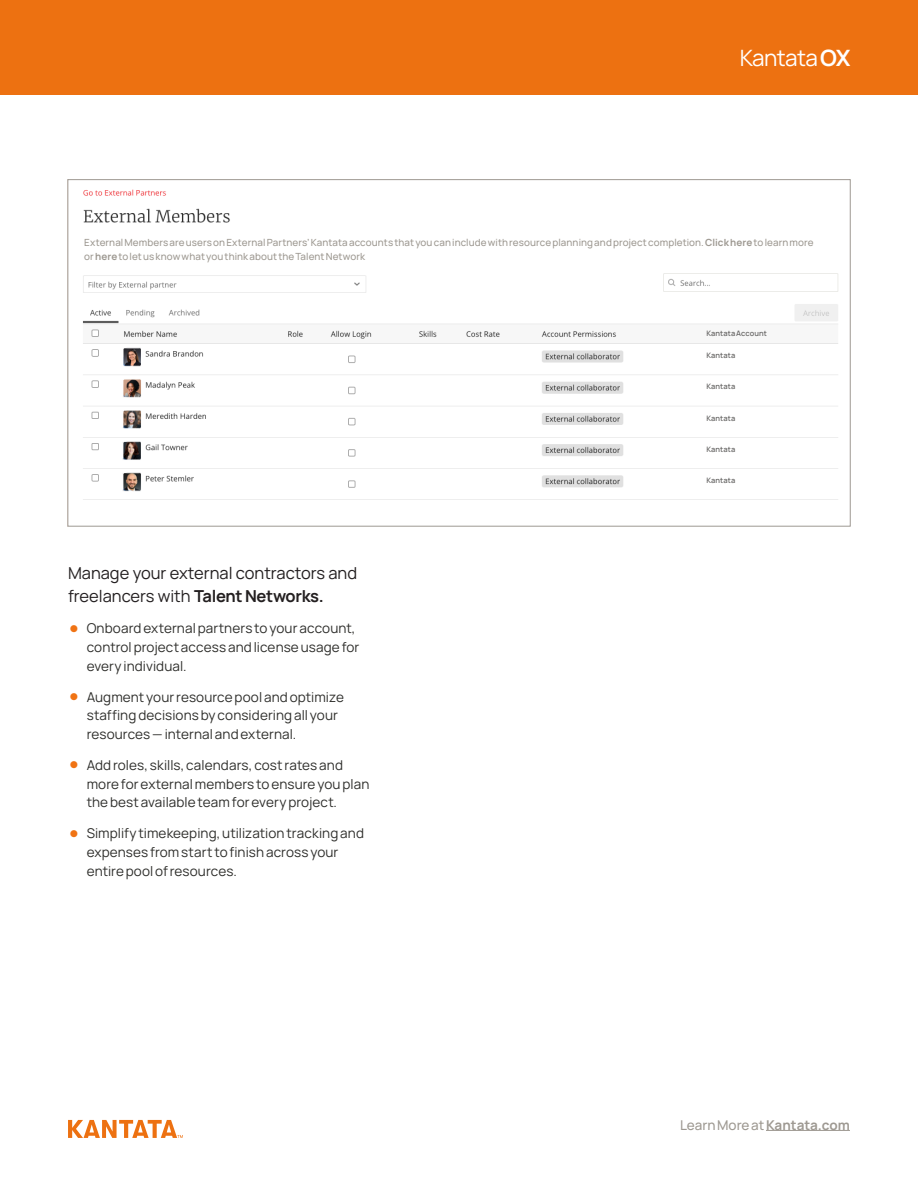
<style>
.page{position:relative;width:918px;height:1188px;background:#fff}
.page>*{position:absolute;margin:0;border:0;box-sizing:border-box;transform-origin:0 0}
.t1{font:22.5px "Manrope";letter-spacing:-.025em;color:#fff}
.Paragraph_Style_2{font:16.5px/22.5px "Manrope";color:#231f20}
.t2{font:13.5px/18.8px "Manrope";letter-spacing:.01em;color:#2e2e2b}
.t3{font:500 13.5px "Manrope";color:#9e9992}
.t4{font:500 9.9px/13.8px "Manrope";letter-spacing:.01em;color:#9e9992}
.t5{font:600 7.5px "Manrope";letter-spacing:.01em;color:#696867}
.s1{font-weight:700}
.s2{color:#f07314}
</style>
<div class="page">
<hr style="left:766px;top:1130px;width:84px;height:1px;background:#9e9992">
<div style="left:0;top:0;width:918px;height:94px;background:#ed7111"></div>
<img style="left:83px;top:189px;width:755px;height:311px">
<svg style="left:68px;top:1120px;width:115px;height:18px"></svg>
<div style="left:705px;top:379px;width:64px;height:17px;background:#fff"></div>
<div style="left:705px;top:347px;width:64px;height:17px;background:#fff"></div>
<div style="left:705px;top:327px;width:76px;height:13px;background:#f7f7f7"></div>
<div style="left:705px;top:410px;width:64px;height:17px;background:#fff"></div>
<div style="left:705px;top:441px;width:64px;height:17px;background:#fff"></div>
<div style="left:705px;top:473px;width:64px;height:16px;background:#fff"></div>
<div style="left:79px;top:235px;width:758px;height:29px;background:#fff"></div>
<h1 class="t1" style="left:740px;top:42px;width:112px">Kantata <span class="s1">OX</span></h1>
<p class="t4" style="left:84px;top:235px;width:731px">External Members are users on External Partners’ Kantata accounts that you can include with resource planning and project completion. <span class="s1">Click here</span> to learn more or <span class="s1">here</span> to let us know what you think about the Talent Network</p>
<p class="t5" style="left:706px;top:328px;width:62px">Kantata Account</p>
<p class="t5" style="left:706px;top:351px;width:30px">Kantata</p>
<p class="t5" style="left:706px;top:381px;width:30px">Kantata</p>
<p class="Paragraph_Style_2" style="left:68px;top:561px;width:291px">Manage your external contractors and freelancers with <span class="s1">Talent Networks.</span></p>
<p class="t2" style="left:87px;top:619px;width:274px;text-indent:-16px"><span class="s2">●</span> Onboard external partners to your account, control project access and license usage for every individual.</p>
<p class="t2" style="left:87px;top:687px;width:259px;text-indent:-16px"><span class="s2">●</span> Augment your resource pool and optimize staffing decisions by considering all your resources — internal and external.</p>
<p class="t2" style="left:87px;top:755px;width:284px;text-indent:-16px"><span class="s2">●</span> Add roles, skills, calendars, cost rates and more for external members to ensure you plan the best available team for every project.</p>
<p class="t2" style="left:87px;top:823px;width:279px;text-indent:-16px"><span class="s2">●</span> Simplify timekeeping, utilization tracking and expenses from start to finish across your entire pool of resources.</p>
<p class="t5" style="left:706px;top:413px;width:30px">Kantata</p>
<p class="t5" style="left:706px;top:445px;width:30px">Kantata</p>
<p class="t5" style="left:706px;top:475px;width:30px">Kantata</p>
<p class="t3" style="left:680px;top:1115px;width:171px">Learn More at <span class="s1">Kantata.com</span></p>
</div>
